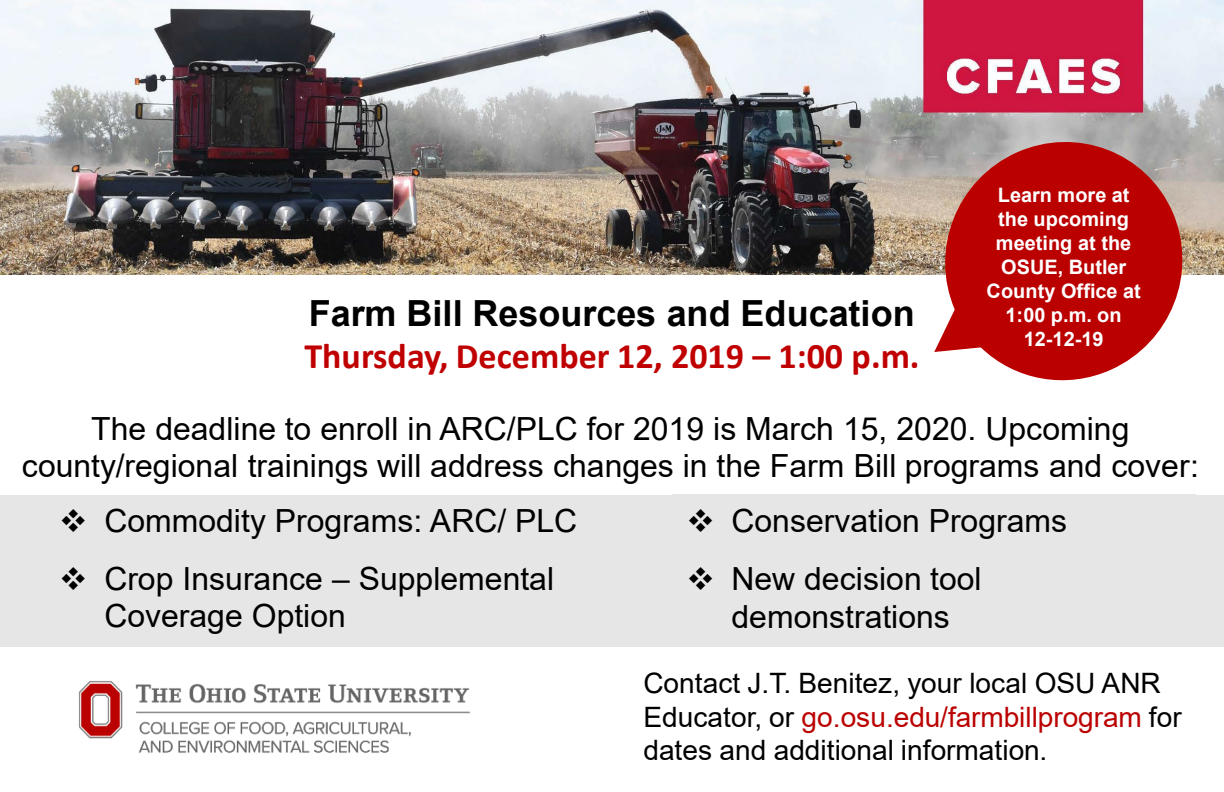
<style>
.page{position:relative;width:1224px;height:792px;background:#fff}
.page>*{position:absolute;margin:0;border:0;box-sizing:border-box;transform-origin:0 0}
.t1{font:700 36px "Calibri";color:#c00000}
.t2{font:700 36px "Arial";color:#000}
.t3{font:32px/37.4px "Arial";color:#000;text-align:center}
.t4{font:28px/33.6px "Arial";color:#000}
.t5{font:700 20px/24px "Arial";letter-spacing:.005em;color:#fff;text-align:center}
.s1{color:#b00}
</style>
<div class="page">
<div style="left:0;top:495px;width:1224px;height:152px;background:#e7e6e6"></div>
<img style="left:0;top:0;width:1224px;height:275px">
<img style="left:79px;top:681px;width:391px;height:72px">
<div style="left:672px;top:494px;width:523px;height:150px;background:#e7e6e6"></div>
<svg style="left:930px;top:124px;width:270px;height:257px;background:#c24745"></svg>
<p class="t2" style="left:309px;top:288px;width:608px">Farm Bill Resources and Education</p>
<p class="t1" style="left:304px;top:330px;width:617px">Thursday, December 12, 2019 – 1:00 p.m.</p>
<p class="t5" style="left:987px;top:183px;width:156px">Learn more at the upcoming meeting at the<br>OSUE, Butler<br>County Office at<br>1:00 p.m. on</p>
<p class="t5" style="left:1024px;top:327px;width:81px">12-12-19</p>
<p class="t3" style="left:22px;top:410px;width:1178px">The deadline to enroll in ARC/PLC for 2019 is March 15, 2020. Upcoming county/regional trainings will address changes in the Farm Bill programs and cover:</p>
<p class="t3" style="left:59px;top:502px;width:520px">❖ Commodity Programs: ARC/ PLC</p>
<p class="t3" style="left:104px;top:560px;width:451px;text-align:left;text-indent:-45px">❖ Crop Insurance – Supplemental<br>Coverage Option</p>
<p class="t3" style="left:686px;top:502px;width:382px">❖ Conservation Programs</p>
<p class="t3" style="left:686px;top:559px;width:297px;line-height:38.4px">❖ New decision tool demonstrations</p>
<p class="t4" style="left:643px;top:666px;width:540px">Contact J.T. Benitez, your local OSU ANR<br>Educator, or <span class="s1">go.osu.edu/farmbillprogram</span> for dates and additional information.</p>
</div>
